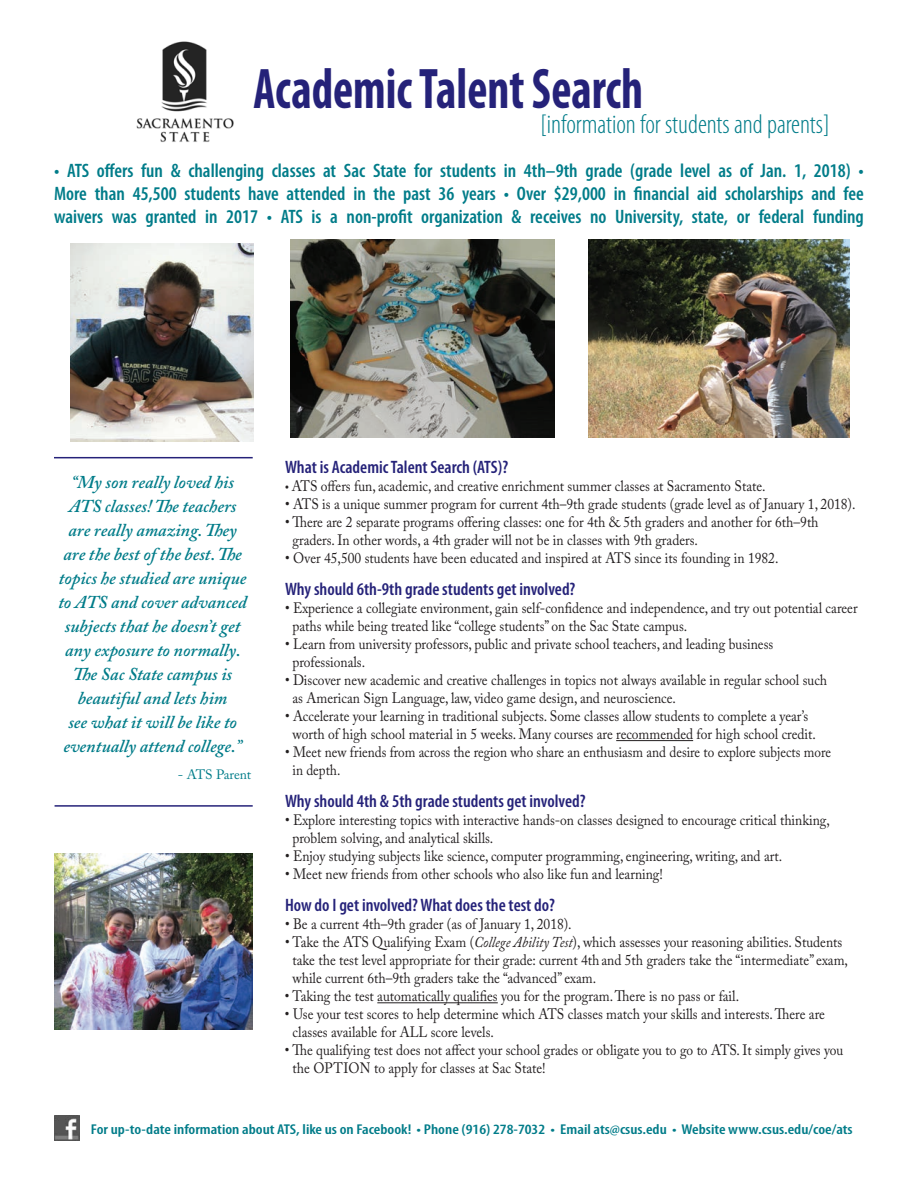
<style>
.page{position:relative;width:918px;height:1188px;background:#fff}
.page>*{position:absolute;margin:0;border:0;box-sizing:border-box;transform-origin:0 0}
.t1{font:700 condensed 57.6px "Myriad Pro";color:#252279;scale:.83 1}
.t2{font:300 condensed 27px "Myriad Pro";color:#007c89}
.t3{font:600 condensed 19.5px/23px "Myriad Pro";color:#007c89;text-align:justify}
.t4{font:italic 600 18px/24px "Adobe Caslon Pro";color:#007c89;text-align:center}
.t5{font:600 condensed 18px "Myriad Pro";color:#252279}
.t6{font:15px/18px "Adobe Caslon Pro";color:#231f20;scale:.9 1}
.t7{font:600 condensed 14.25px "Myriad Pro";color:#007c89;scale:1.17 1}
.t8{font:13.5px "Adobe Caslon Pro";color:#007c89}
.s1{font-family:"Myriad Pro"}
.s2{font-style:italic}
</style>
<div class="page">
<hr style="left:616px;top:740px;width:77px;height:1px;background:#231f20">
<hr style="left:377px;top:1002px;width:121px;height:1px;background:#231f20">
<img style="left:136px;top:41px;width:98px;height:101px">
<hr style="left:54px;top:457px;width:199px;height:1px;background:#252279">
<hr style="left:55px;top:805px;width:198px;height:2px;background:#252279">
<img style="left:54px;top:1115px;width:26px;height:26px">
<img style="left:70px;top:243px;width:183px;height:198px">
<img style="left:290px;top:240px;width:265px;height:198px">
<img style="left:588px;top:240px;width:261px;height:198px">
<img style="left:55px;top:854px;width:198px;height:175px">
<h1 class="t1" style="left:254px;top:53px;width:471px">Academic Talent Search</h1>
<h2 class="t2" style="left:540px;top:108px;width:291px">[information for students and parents]</h2>
<p class="t3" style="left:54px;top:159px;width:811px">• ATS offers fun &amp; challenging classes at Sac State for students in 4th–9th grade (grade level as of Jan. 1, 2018) • More than 45,500 students have attended in the past 36 years • Over $29,000 in financial aid scholarships and fee waivers was granted in 2017 • ATS is a non-profit organization &amp; receives no University, state, or federal funding</p>
<p class="t4" style="left:58px;top:470px;width:190px">“My son really loved his<br>ATS classes! The teachers are really amazing. They are the best of the best. The topics he studied are unique to ATS and cover advanced subjects that he doesn’t get any exposure to normally.<br>The Sac State campus is beautiful and lets him<br>see what it will be like to eventually attend college.”</p>
<p class="t8" style="left:178px;top:767px;width:75px">- ATS Parent</p>
<p class="t5" style="left:285px;top:456px;width:225px">What is Academic Talent Search (ATS)?</p>
<p class="t6" style="left:285px;top:477px;width:535px"><span class="s1">•</span> ATS offers fun, academic, and creative enrichment summer classes at Sacramento State.</p>
<p class="t6" style="left:285px;top:495px;width:635px">• ATS is a unique summer program for current 4th–9th grade students (grade level as of January 1, 2018).</p>
<p class="t6" style="left:293px;top:513px;width:586px;text-indent:-8px">• There are 2 separate programs offering classes: one for 4th &amp; 5th graders and another for 6th–9th graders. In other words, a 4th grader will not be in classes with 9th graders.</p>
<p class="t6" style="left:285px;top:549px;width:550px">• Over 45,500 students have been educated and inspired at ATS since its founding in 1982.</p>
<p class="t5" style="left:285px;top:578px;width:292px">Why should 6th-9th grade students get involved?</p>
<p class="t6" style="left:293px;top:599px;width:629px;text-indent:-8px">• Experience a collegiate environment, gain self-confidence and independence, and try out potential career paths while being treated like “college students” on the Sac State campus.</p>
<p class="t6" style="left:293px;top:635px;width:536px;text-indent:-8px">• Learn from university professors, public and private school teachers, and leading business professionals.</p>
<p class="t6" style="left:293px;top:671px;width:596px;text-indent:-8px">• Discover new academic and creative challenges in topics not always available in regular school such as American Sign Language, law, video game design, and neuroscience.</p>
<p class="t6" style="left:285px;top:707px;width:591px;text-align:center">• Accelerate your learning in traditional subjects. Some classes allow students to complete a year’s worth of high school material in 5 weeks. Many courses are recommended for high school credit.</p>
<p class="t6" style="left:293px;top:743px;width:600px;text-indent:-8px">• Meet new friends from across the region who share an enthusiasm and desire to explore subjects more in depth.</p>
<p class="t5" style="left:285px;top:790px;width:302px">Why should 4th &amp; 5th grade students get involved?</p>
<p class="t6" style="left:293px;top:811px;width:598px;text-indent:-8px">• Explore interesting topics with interactive hands-on classes designed to encourage critical thinking, problem solving, and analytical skills.</p>
<p class="t6" style="left:285px;top:847px;width:554px">• Enjoy studying subjects like science, computer programming, engineering, writing, and art.</p>
<p class="t6" style="left:285px;top:865px;width:421px">• Meet new friends from other schools who also like fun and learning!</p>
<p class="t5" style="left:285px;top:894px;width:272px">How do I get involved? What does the test do?</p>
<p class="t6" style="left:285px;top:915px;width:320px">• Be a current 4th–9th grader (as of January 1, 2018).</p>
<p class="t6" style="left:292px;top:933px;width:619px;text-indent:-7px">• Take the ATS Qualifying Exam (<span class="s2">College Ability Test</span>), which assesses your reasoning abilities. Students take the test level appropriate for their grade: current 4th and 5th graders take the “intermediate” exam, while current 6th–9th graders take the “advanced” exam.</p>
<p class="t6" style="left:285px;top:987px;width:506px">• Taking the test automatically qualifies you for the program. There is no pass or fail.</p>
<p class="t6" style="left:292px;top:1005px;width:593px;text-indent:-8px">• Use your test scores to help determine which ATS classes match your skills and interests. There are classes available for ALL score levels.</p>
<p class="t6" style="left:292px;top:1041px;width:614px;text-indent:-8px">• The qualifying test does not affect your school grades or obligate you to go to ATS. It simply gives you the OPTION to apply for classes at Sac State!</p>
<p class="t7" style="left:91px;top:1120px;width:653px">For up-to-date information about ATS, like us on Facebook! • Phone (916) 278-7032 • Email ats@csus.edu • Website www.csus.edu/coe/ats</p>
</div>
